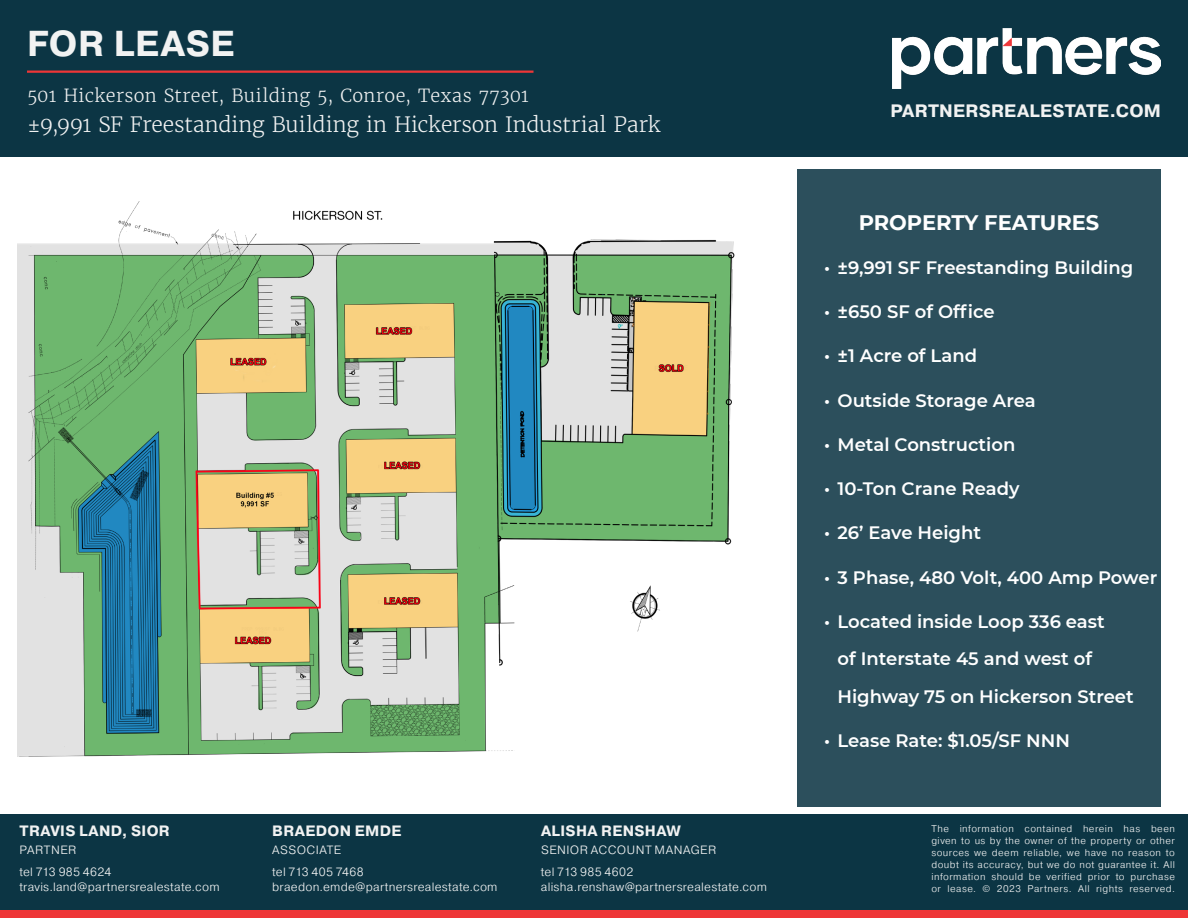
<style>
.page{position:relative;width:1188px;height:918px;background:#fff}
.page>*{position:absolute;margin:0;border:0;box-sizing:border-box;transform-origin:0 0}
.U_-_Page_lines{font:700 36px "Pragmatica";letter-spacing:.015em;color:#f1f2f2}
.U_-_Page_lines-2{font:300 21px "Merriweather";letter-spacing:-.01em;color:#f1f2f2}
.t1{font:700 21px "Montserrat";color:#fff}
.t2{font:600 18px/37.5px "Montserrat";color:#fff}
.U_-_Page_lines-3{font:300 18px "Merriweather";letter-spacing:.02em;color:#f1f2f2}
.U_-_Page_lines-4{font:700 18px "Pragmatica";letter-spacing:.015em;color:#f1f2f2}
.Body{font:700 15px "Pragmatica";letter-spacing:.02em;color:#f1f2f2}
.Body-2{font:300 12px "Pragmatica";letter-spacing:.02em;color:#f1f2f2}
.Body-3{font:300 12px "Pragmatica";letter-spacing:.04em;color:#f1f2f2}
.Body-4{font:300 9.75px/12px "Pragmatica";letter-spacing:.045em;color:#f1f2f2;text-align:justify}
</style>
<div class="page">
<div style="left:797px;top:170px;width:364px;height:637px;background:#2c4f5c"></div>
<div style="left:0;top:814px;width:1188px;height:104px;background:#0c3544"></div>
<div style="left:0;top:910px;width:1188px;height:8px;background:#ee3637"></div>
<img style="left:17px;top:202px;width:718px;height:555px">
<div style="left:0;top:0;width:1188px;height:157px;background:#0c3544"></div>
<img style="left:892px;top:28px;width:269px;height:60px">
<hr style="left:27px;top:71px;width:507px;height:2px;background:#ee3637">
<p class="U_-_Page_lines" style="left:27px;top:21px;width:209px">FOR LEASE</p>
<p class="U_-_Page_lines-3" style="left:27px;top:85px;width:503px">501 Hickerson Street, Building 5, Conroe, Texas 77301</p>
<p class="U_-_Page_lines-2" style="left:27px;top:112px;width:635px">±9,991 SF Freestanding Building in Hickerson Industrial Park</p>
<p class="Body" style="left:20px;top:822px;width:152px">TRAVIS LAND, SIOR</p>
<p class="Body-3" style="left:20px;top:843px;width:58px">PARTNER</p>
<p class="Body-2" style="left:20px;top:864px;width:93px">tel 713 985 4624</p>
<p class="Body-2" style="left:20px;top:879px;width:202px">travis.land@partnersrealestate.com</p>
<p class="Body" style="left:272px;top:822px;width:131px">BRAEDON EMDE</p>
<p class="Body-2" style="left:272px;top:843px;width:70px">ASSOCIATE</p>
<p class="Body-2" style="left:272px;top:864px;width:93px">tel 713 405 7468</p>
<p class="Body-2" style="left:272px;top:879px;width:227px">braedon.emde@partnersrealestate.com</p>
<p class="Body" style="left:541px;top:822px;width:141px">ALISHA RENSHAW</p>
<p class="Body-2" style="left:541px;top:843px;width:177px">SENIOR ACCOUNT MANAGER</p>
<p class="Body-2" style="left:541px;top:864px;width:94px">tel 713 985 4602</p>
<p class="Body-2" style="left:541px;top:879px;width:228px">alisha.renshaw@partnersrealestate.com</p>
<p class="U_-_Page_lines-4" style="left:890px;top:99px;width:272px">PARTNERSREALESTATE.COM</p>
<p class="t1" style="left:859px;top:207px;width:242px">PROPERTY FEATURES</p>
<p class="t2" style="left:824px;top:248px;width:311px">• ±9,991 SF Freestanding Building</p>
<p class="t2" style="left:824px;top:292px;width:172px">• ±650 SF of Office</p>
<p class="t2" style="left:824px;top:336px;width:155px">• ±1 Acre of Land</p>
<p class="t2" style="left:824px;top:381px;width:213px">• Outside Storage Area</p>
<p class="t2" style="left:824px;top:425px;width:193px">• Metal Construction</p>
<p class="t2" style="left:824px;top:469px;width:197px">• 10-Ton Crane Ready</p>
<p class="t2" style="left:824px;top:513px;width:159px">• 26’ Eave Height</p>
<p class="t2" style="left:824px;top:558px;width:335px">• 3 Phase, 480 Volt, 400 Amp Power</p>
<p class="t2" style="left:838px;top:602px;width:298px;text-indent:-14px">• Located inside Loop 336 east<br>of Interstate 45 and west of<br>Highway 75 on Hickerson Street</p>
<p class="t2" style="left:824px;top:721px;width:247px">• Lease Rate: $1.05/SF NNN</p>
<p class="Body-4" style="left:931px;top:823px;width:245px">The information contained herein has been given to us by the owner of the property or other sources we deem reliable, we have no reason to doubt its accuracy, but we do not guarantee it. All information should be verified prior to purchase or lease. © 2023 Partners. All rights reserved.</p>
</div>
